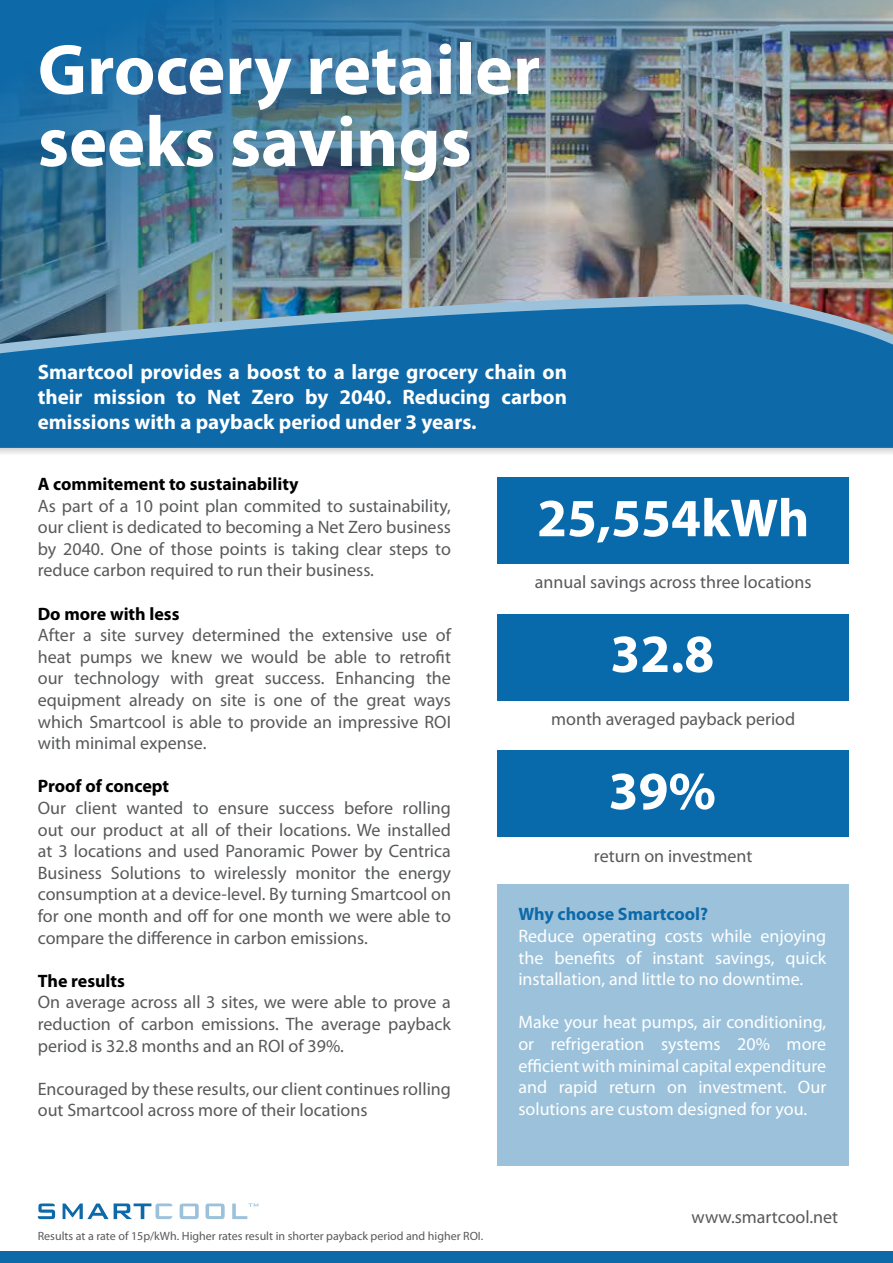
<style>
.page{position:relative;width:893px;height:1263px;background:#fff}
.page>*{position:absolute;margin:0;border:0;box-sizing:border-box;transform-origin:0 0}
.t1{font:700 72px/72px "Myriad Pro";color:#fff}
.t2{font:700 54px "Myriad Pro";color:#fff}
.t3{font:700 21px/25.2px "Myriad Pro";color:#fff;text-align:justify}
.t4{font:18px/21.6px "Myriad Pro";color:#58595b;text-align:justify}
.t5{font:18px/21.6px "Myriad Pro";color:#fff;text-align:justify}
.t6{font:700 18px "Myriad Pro";color:#000}
.t7{font:700 18px "Myriad Pro";color:#0d69a8}
.t8{font:12px "Myriad Pro";color:#58595b}
</style>
<div class="page">
<svg style="left:0;top:448px;width:893px;height:6px;fill:#e4e4e4"></svg>
<img style="left:0;top:0;width:893px;height:295px">
<img style="left:0;top:295px;width:893px;height:9px">
<svg style="left:0;top:304px;width:893px;height:144px;background:#1b6ea6"></svg>
<svg style="left:205px;top:1203px;width:20px;height:16px"></svg>
<svg style="left:180px;top:1203px;width:19px;height:16px"></svg>
<svg style="left:38px;top:1203px;width:17px;height:16px"></svg>
<svg style="left:63px;top:1203px;width:109px;height:16px"></svg>
<svg style="left:232px;top:1203px;width:26px;height:16px"></svg>
<div style="left:498px;top:477px;width:351px;height:87px;background:#096aab"></div>
<div style="left:498px;top:614px;width:351px;height:86px;background:#096aab"></div>
<div style="left:497px;top:750px;width:351px;height:87px;background:#096aab"></div>
<div style="left:498px;top:884px;width:351px;height:281px;background:#9cc2db"></div>
<div style="left:0;top:1252px;width:893px;height:11px;background:#0d69a8"></div>
<h1 class="t1" style="left:38px;top:31px;width:504px">Grocery retailer seeks savings</h1>
<p class="t3" style="left:38px;top:358px;width:531px">Smartcool provides a boost to a large grocery chain on their mission to Net Zero by 2040. Reducing carbon emissions with a payback period under 3 years.</p>
<p class="t6" style="left:38px;top:472px;width:262px">A commitement to sustainability</p>
<p class="t4" style="left:38px;top:494px;width:415px">As part of a 10 point plan commited to sustainability, our client is dedicated to becoming a Net Zero business by 2040. One of those points is taking clear steps to reduce carbon required to run their business.</p>
<p class="t6" style="left:38px;top:602px;width:143px">Do more with less</p>
<p class="t4" style="left:38px;top:624px;width:415px">After a site survey determined the extensive use of heat pumps we knew we would be able to retrofit our technology with great success. Enhancing the equipment already on site is one of the great ways which Smartcool is able to provide an impressive ROI with minimal expense.</p>
<p class="t6" style="left:38px;top:774px;width:133px">Proof of concept</p>
<p class="t4" style="left:38px;top:797px;width:415px">Our client wanted to ensure success before rolling out our product at all of their locations. We installed at 3 locations and used Panoramic Power by Centrica Business Solutions to wirelessly monitor the energy consumption at a device-level. By turning Smartcool on for one month and off for one month we were able to compare the difference in carbon emissions.</p>
<p class="t6" style="left:38px;top:969px;width:89px">The results</p>
<p class="t4" style="left:38px;top:991px;width:415px">On average across all 3 sites, we were able to prove a reduction of carbon emissions. The average payback period is 32.8 months and an ROI of 39%.</p>
<p class="t4" style="left:38px;top:1078px;width:415px">Encouraged by these results, our client continues rolling out Smartcool across more of their locations</p>
<h2 class="t2" style="left:537px;top:483px;width:274px">25,554kWh</h2>
<p class="t4" style="left:535px;top:571px;width:278px">annual savings across three locations</p>
<h2 class="t2" style="left:610px;top:619px;width:105px">32.8</h2>
<p class="t4" style="left:551px;top:708px;width:246px">month averaged payback period</p>
<h2 class="t2" style="left:608px;top:756px;width:109px">39%</h2>
<p class="t4" style="left:594px;top:845px;width:160px">return on investment</p>
<p class="t7" style="left:518px;top:903px;width:191px">Why choose Smartcool?</p>
<p class="t5" style="left:518px;top:925px;width:309px">Reduce operating costs while enjoying the benefits of instant savings, quick installation, and little to no downtime.</p>
<p class="t5" style="left:518px;top:1011px;width:309px">Make your heat pumps, air conditioning, or refrigeration systems 20% more efficient with minimal capital expenditure and rapid return on investment. Our solutions are custom designed for you.</p>
<p class="t8" style="left:38px;top:1229px;width:447px">Results at a rate of 15p/kWh. Higher rates result in shorter payback period and higher ROI.</p>
<p class="t4" style="left:692px;top:1206px;width:148px">www.smartcool.net</p>
</div>
